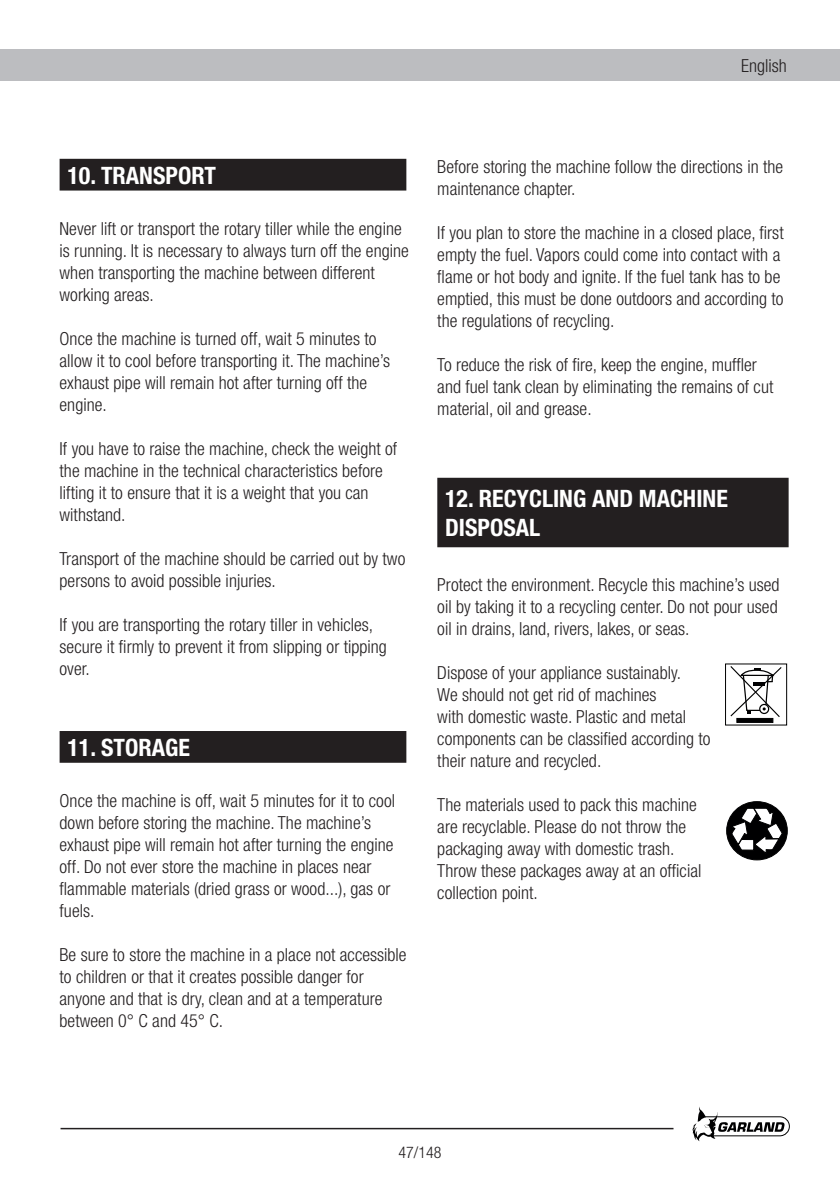
<style>
.page{position:relative;width:840px;height:1191px;background:#fff}
.page>*{position:absolute;margin:0;border:0;box-sizing:border-box;transform-origin:0 0}
.t1{font:700 condensed 24px/28.8px "Helvetica Neue";color:#fff}
.t2{font:300 condensed 18px/22px "Helvetica Neue";color:#231f20}
.t3{font:300 condensed 16px "Helvetica Neue";color:#231f20}
</style>
<div class="page">
<svg style="left:692px;top:1107px;width:97px;height:34px"></svg>
<hr style="left:60px;top:1127px;width:613px;height:2px;background:#231f20">
<div style="left:0;top:50px;width:839px;height:31px;background:#bcbdc0"></div>
<div style="left:61px;top:160px;width:344px;height:29px;background:#231f20"></div>
<div style="left:60px;top:159px;width:346px;height:31px;border:2px solid #231f20"></div>
<div style="left:61px;top:732px;width:344px;height:29px;background:#231f20"></div>
<div style="left:60px;top:731px;width:346px;height:31px;border:2px solid #231f20"></div>
<div style="left:438px;top:479px;width:349px;height:67px;background:#231f20"></div>
<div style="left:437px;top:478px;width:351px;height:69px;border:2px solid #231f20"></div>
<div style="left:724px;top:663px;width:62px;height:62px;background:linear-gradient(to right,#fdfdfd,#f4f4f4)"></div>
<svg style="left:730px;top:666px;width:51px;height:51px"></svg>
<hr style="left:736px;top:718px;width:36px;height:4px;background:#000001">
<div style="left:726px;top:801px;width:60px;height:59px;background:#000001;border-radius:50%"></div>
<div style="left:726px;top:801px;width:61px;height:59px;border:1px solid #000001;border-radius:50%"></div>
<svg style="left:730px;top:808px;width:52px;height:45px"></svg>
<p class="t2" style="left:740px;top:55px;width:47px">English</p>
<h1 class="t1" style="left:67px;top:161px;width:150px">10. TRANSPORT</h1>
<p class="t2" style="left:60px;top:217px;width:350px">Never lift or transport the rotary tiller while the engine is running. It is necessary to always turn off the engine when transporting the machine between different working areas.</p>
<p class="t2" style="left:60px;top:327px;width:332px">Once the machine is turned off, wait 5 minutes to allow it to cool before transporting it. The machine’s exhaust pipe will remain hot after turning off the engine.</p>
<p class="t2" style="left:60px;top:437px;width:339px">If you have to raise the machine, check the weight of the machine in the technical characteristics before lifting it to ensure that it is a weight that you can withstand.</p>
<p class="t2" style="left:60px;top:547px;width:347px">Transport of the machine should be carried out by two persons to avoid possible injuries.</p>
<p class="t2" style="left:60px;top:613px;width:329px">If you are transporting the rotary tiller in vehicles, secure it firmly to prevent it from slipping or tipping over.</p>
<h1 class="t1" style="left:67px;top:733px;width:124px">11. STORAGE</h1>
<p class="t2" style="left:60px;top:789px;width:337px">Once the machine is off, wait 5 minutes for it to cool down before storing the machine. The machine’s exhaust pipe will remain hot after turning the engine off. Do not ever store the machine in places near flammable materials (dried grass or wood...), gas or fuels.</p>
<p class="t2" style="left:60px;top:943px;width:348px">Be sure to store the machine in a place not accessible to children or that it creates possible danger for anyone and that is dry, clean and at a temperature between 0° C and 45° C.</p>
<p class="t2" style="left:437px;top:156px;width:347px">Before storing the machine follow the directions in the maintenance chapter.</p>
<p class="t2" style="left:437px;top:222px;width:347px">If you plan to store the machine in a closed place, first empty the fuel. Vapors could come into contact with a flame or hot body and ignite. If the fuel tank has to be emptied, this must be done outdoors and according to the regulations of recycling.</p>
<p class="t2" style="left:437px;top:353px;width:337px">To reduce the risk of fire, keep the engine, muffler and fuel tank clean by eliminating the remains of cut material, oil and grease.</p>
<h1 class="t1" style="left:445px;top:484px;width:284px">12. RECYCLING AND MACHINE<br>DISPOSAL</h1>
<p class="t2" style="left:437px;top:574px;width:343px;text-align:justify">Protect the environment. Recycle this machine’s used oil by taking it to a recycling center. Do not pour used oil in drains, land, rivers, lakes, or seas.</p>
<p class="t2" style="left:437px;top:662px;width:274px">Dispose of your appliance sustainably.<br>We should not get rid of machines<br>with domestic waste. Plastic and metal components can be classified according to their nature and recycled.</p>
<p class="t2" style="left:437px;top:794px;width:265px">The materials used to pack this machine are recyclable. Please do not throw the packaging away with domestic trash.<br>Throw these packages away at an official collection point.</p>
<p class="t3" style="left:398px;top:1142px;width:45px">47/148</p>
</div>
